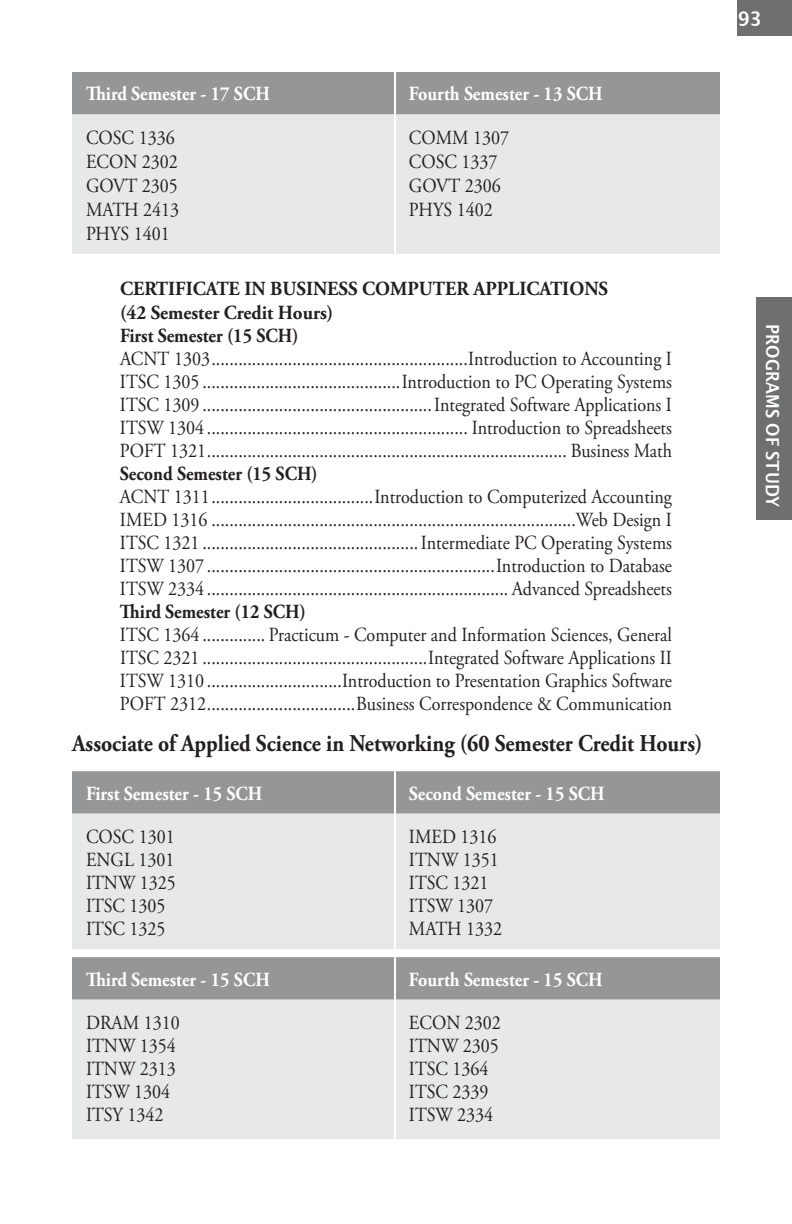
<style>
.page{position:relative;width:792px;height:1224px;background:#fff}
.page>*{position:absolute;margin:0;border:0;box-sizing:border-box;transform-origin:0 0}
.Subhead{font:700 24px "Adobe Garamond Pro";color:#231f20;scale:.9 1}
.Semesters{font:20px "Adobe Garamond Pro";color:#231f20;scale:.9 1}
.Main_Text{font:20px "Adobe Garamond Pro";color:#231f20;scale:.9 1}
.Main_Text-2{font:700 20px "Adobe Garamond Pro";color:#fff;scale:.9 1}
.Semesters-2{font:700 20px "Adobe Garamond Pro";color:#231f20;scale:.95 1}
.Semesters-3{font:700 20px "Adobe Garamond Pro";color:#231f20;scale:.9 1}
.Main_Text-3{font:700 20px "Lucida Grande";color:#fff;scale:.9 1}
.Main_Text-4{font:700 18px "Lucida Grande";color:#fff;scale:.9 1}
</style>
<div class="page">
<div style="left:72px;top:72px;width:648px;height:42px;background:#949698"></div>
<div style="left:72px;top:114px;width:648px;height:140px;background:#e7e8e8"></div>
<hr style="left:394px;top:72px;width:2px;height:42px;background:#fff">
<hr style="left:394px;top:114px;width:2px;height:140px;background:#fff">
<div style="left:72px;top:771px;width:648px;height:43px;background:#949698"></div>
<div style="left:72px;top:814px;width:648px;height:135px;background:#e7e8e8"></div>
<hr style="left:394px;top:771px;width:2px;height:43px;background:#fff">
<hr style="left:394px;top:814px;width:2px;height:135px;background:#fff">
<div style="left:72px;top:957px;width:648px;height:43px;background:#949698"></div>
<div style="left:72px;top:1000px;width:648px;height:139px;background:#e7e8e8"></div>
<hr style="left:394px;top:957px;width:2px;height:43px;background:#fff">
<hr style="left:394px;top:1000px;width:2px;height:139px;background:#fff">
<div style="left:756px;top:297px;width:36px;height:223px;background:#6d6f71"></div>
<div style="left:738px;top:0;width:54px;height:36px;background:#6d6f71"></div>
<p class="Main_Text-2" style="left:86px;top:83px;width:206px">Third Semester - 17 SCH</p>
<p class="Main_Text-2" style="left:409px;top:83px;width:217px">Fourth Semester - 13 SCH</p>
<p class="Main_Text" style="left:86px;top:126px;width:100px">COSC 1336</p>
<p class="Main_Text" style="left:86px;top:150px;width:104px">ECON 2302</p>
<p class="Main_Text" style="left:86px;top:174px;width:104px">GOVT 2305</p>
<p class="Main_Text" style="left:86px;top:198px;width:105px">MATH 2413</p>
<p class="Main_Text" style="left:86px;top:222px;width:95px">PHYS 1401</p>
<p class="Main_Text" style="left:409px;top:126px;width:113px">COMM 1307</p>
<p class="Main_Text" style="left:409px;top:150px;width:100px">COSC 1337</p>
<p class="Main_Text" style="left:409px;top:174px;width:104px">GOVT 2306</p>
<p class="Main_Text" style="left:409px;top:198px;width:95px">PHYS 1402</p>
<p class="Semesters-2" style="left:120px;top:277px;width:515px">CERTIFICATE IN BUSINESS COMPUTER APPLICATIONS</p>
<p class="Semesters-2" style="left:120px;top:301px;width:226px">(42 Semester Credit Hours)</p>
<p class="Semesters-3" style="left:120px;top:324px;width:200px">First Semester (15 SCH)</p>
<p class="Semesters" style="left:120px;top:346px;width:615px">ACNT 1303.........................................................Introduction to Accounting I</p>
<p class="Semesters" style="left:120px;top:369px;width:615px">ITSC 1305 ............................................Introduction to PC Operating Systems</p>
<p class="Semesters" style="left:120px;top:392px;width:615px">ITSC 1309 ...................................................Integrated Software Applications I</p>
<p class="Semesters" style="left:120px;top:415px;width:615px">ITSW 1304 .......................................................... Introduction to Spreadsheets</p>
<p class="Semesters" style="left:120px;top:438px;width:615px">POFT 1321................................................................................ Business Math</p>
<p class="Semesters-3" style="left:120px;top:462px;width:221px">Second Semester (15 SCH)</p>
<p class="Semesters" style="left:120px;top:484px;width:615px">ACNT 1311....................................Introduction to Computerized Accounting</p>
<p class="Semesters" style="left:120px;top:507px;width:615px">IMED 1316 .................................................................................Web Design I</p>
<p class="Semesters" style="left:120px;top:530px;width:615px">ITSC 1321 ................................................Intermediate PC Operating Systems</p>
<p class="Semesters" style="left:120px;top:553px;width:615px">ITSW 1307 ................................................................Introduction to Database</p>
<p class="Semesters" style="left:120px;top:577px;width:615px">ITSW 2334 ................................................................... Advanced Spreadsheets</p>
<p class="Semesters-3" style="left:120px;top:600px;width:208px">Third Semester (12 SCH)</p>
<p class="Semesters" style="left:120px;top:623px;width:615px">ITSC 1364 .............. Practicum - Computer and Information Sciences, General</p>
<p class="Semesters" style="left:120px;top:646px;width:615px">ITSC 2321 ..................................................Integrated Software Applications II</p>
<p class="Semesters" style="left:120px;top:669px;width:615px">ITSW 1310 ..............................Introduction to Presentation Graphics Software</p>
<p class="Semesters" style="left:120px;top:692px;width:615px">POFT 2312.................................Business Correspondence &amp; Communication</p>
<p class="Subhead" style="left:72px;top:730px;width:702px">Associate of Applied Science in Networking (60 Semester Credit Hours)</p>
<p class="Main_Text-2" style="left:86px;top:782px;width:198px">First Semester - 15 SCH</p>
<p class="Main_Text-2" style="left:409px;top:782px;width:219px">Second Semester - 15 SCH</p>
<p class="Main_Text" style="left:86px;top:825px;width:100px">COSC 1301</p>
<p class="Main_Text" style="left:86px;top:848px;width:100px">ENGL 1301</p>
<p class="Main_Text" style="left:86px;top:871px;width:101px">ITNW 1325</p>
<p class="Main_Text" style="left:86px;top:894px;width:90px">ITSC 1305</p>
<p class="Main_Text" style="left:86px;top:917px;width:90px">ITSC 1325</p>
<p class="Main_Text" style="left:409px;top:825px;width:99px">IMED 1316</p>
<p class="Main_Text" style="left:409px;top:848px;width:101px">ITNW 1351</p>
<p class="Main_Text" style="left:409px;top:871px;width:90px">ITSC 1321</p>
<p class="Main_Text" style="left:409px;top:894px;width:95px">ITSW 1307</p>
<p class="Main_Text" style="left:409px;top:917px;width:105px">MATH 1332</p>
<p class="Main_Text-2" style="left:86px;top:968px;width:206px">Third Semester - 15 SCH</p>
<p class="Main_Text-2" style="left:409px;top:968px;width:217px">Fourth Semester - 15 SCH</p>
<p class="Main_Text" style="left:86px;top:1011px;width:106px">DRAM 1310</p>
<p class="Main_Text" style="left:86px;top:1034px;width:101px">ITNW 1354</p>
<p class="Main_Text" style="left:86px;top:1057px;width:101px">ITNW 2313</p>
<p class="Main_Text" style="left:86px;top:1080px;width:95px">ITSW 1304</p>
<p class="Main_Text" style="left:86px;top:1103px;width:87px">ITSY 1342</p>
<p class="Main_Text" style="left:409px;top:1011px;width:104px">ECON 2302</p>
<p class="Main_Text" style="left:409px;top:1034px;width:101px">ITNW 2305</p>
<p class="Main_Text" style="left:409px;top:1057px;width:90px">ITSC 1364</p>
<p class="Main_Text" style="left:409px;top:1080px;width:90px">ITSC 2339</p>
<p class="Main_Text" style="left:409px;top:1103px;width:95px">ITSW 2334</p>
<p class="Main_Text-3" style="left:738px;top:3px;width:28px">93</p>
<p class="Main_Text-4" style="left:787px;top:324px;width:205px;rotate:90deg">PROGRAMS OF STUDY</p>
</div>
